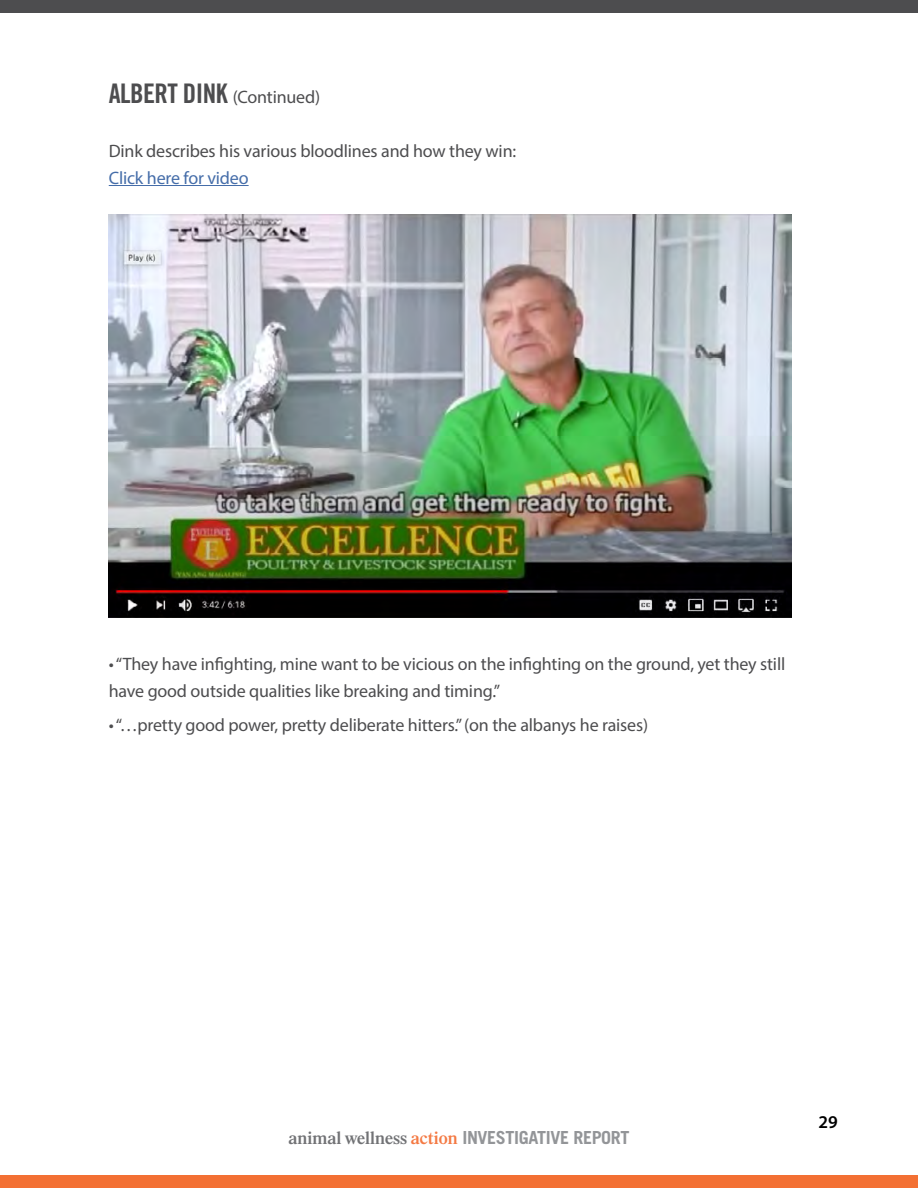
<style>
.page{position:relative;width:918px;height:1188px;background:#fff}
.page>*{position:absolute;margin:0;border:0;box-sizing:border-box;transform-origin:0 0}
.t1{font:18px/27px "Myriad Pro";letter-spacing:-.01em;color:#4d4d4f}
.t2{font:700 18px "Trade Gothic";letter-spacing:-.02em;color:#939598}
.t3{font:18px "Myriad Pro";letter-spacing:-.01em;color:#456da9}
.t4{font:600 18px "Myriad Pro";color:#000}
.s1{font-family:"Trade Gothic Bold Cond Twenty";font-size:27px}
.s2{font-family:"Times";font-weight:600;color:#717275}
.s3{font-family:"Times";font-weight:600;color:#f47a44}
</style>
<div class="page">
<svg style="left:0;top:0;width:1px;height:13px"></svg>
<hr style="left:109px;top:185px;width:140px;height:1px;background:#456da9">
<div style="left:0;top:1175px;width:918px;height:13px;background:#f37033"></div>
<div style="left:1px;top:0;width:917px;height:13px;background:#4d4d4f"></div>
<img style="left:109px;top:215px;width:683px;height:402px">
<p class="t1" style="left:109px;top:83px;width:213px"><span class="s1">ALBERT DINK</span> (Continued)</p>
<p class="t1" style="left:109px;top:137px;width:409px">Dink describes his various bloodlines and how they win:</p>
<p class="t3" style="left:109px;top:167px;width:141px">Click here for video</p>
<p class="t1" style="left:109px;top:650px;width:678px">• “They have infighting, mine want to be vicious on the infighting on the ground, yet they still have good outside qualities like breaking and timing.”</p>
<p class="t1" style="left:109px;top:711px;width:541px">• “…pretty good power, pretty deliberate hitters.” (on the albanys he raises)</p>
<p class="t2" style="left:288px;top:1126px;width:343px"><span class="s2">animal wellness</span> <span class="s3">action</span> INVESTIGATIVE REPORT</p>
<p class="t4" style="left:819px;top:1111px;width:21px">29</p>
</div>
